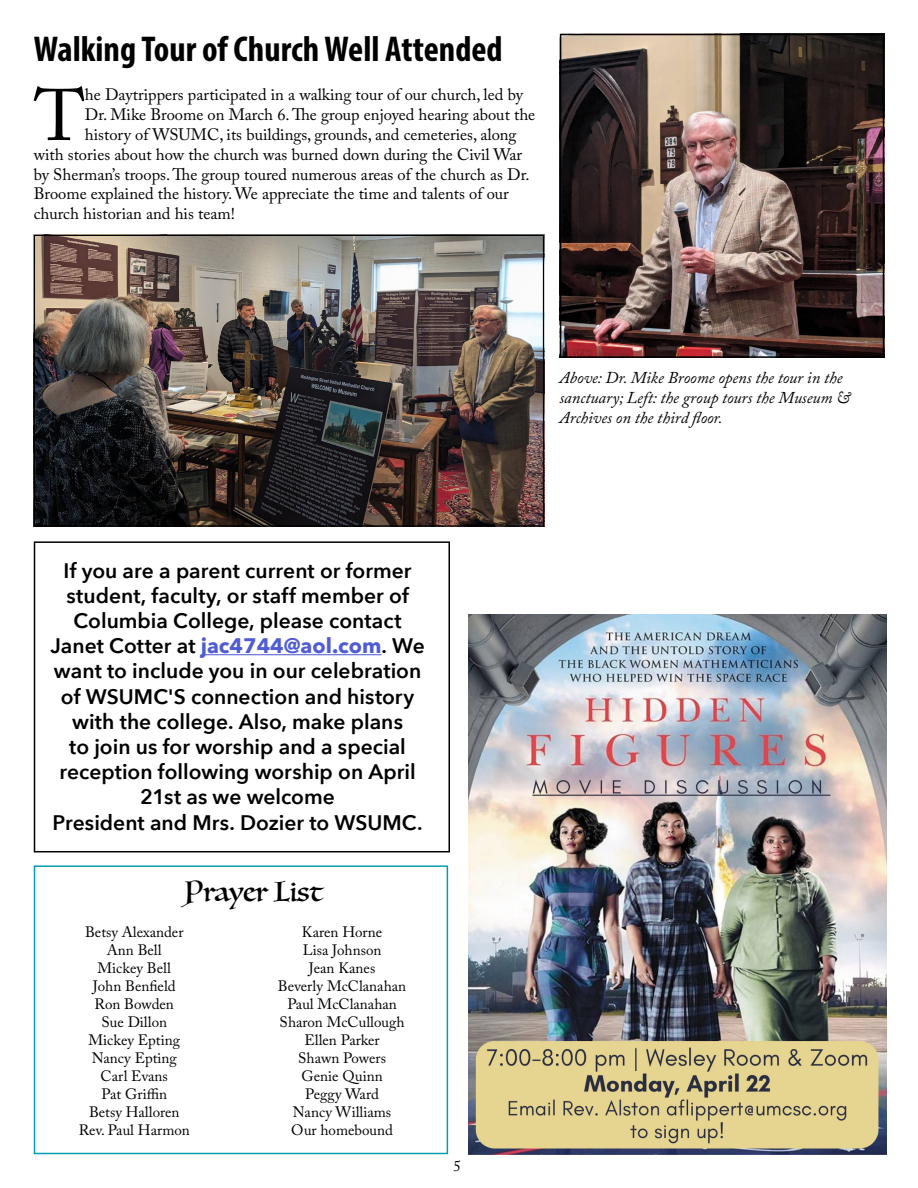
<style>
.page{position:relative;width:918px;height:1188px;background:#fff}
.page>*{position:absolute;margin:0;border:0;box-sizing:border-box;transform-origin:0 0}
.t1{font:72.15px "Adobe Caslon Pro";color:#000}
.t2{font:700 condensed 36px "Myriad Pro";color:#000}
.t3{font:27px "Luminari";color:#000}
.t4{font:600 21px/25.2px "Avenir Next";color:#000;text-align:center}
.t5{font:16.5px "Adobe Caslon Pro";color:#000}
.t6{font:italic 16.5px/19.8px "Adobe Caslon Pro";color:#000}
.t7{font:15px "Adobe Caslon Pro";color:#000}
.s1{font-weight:700;color:#4f5cd6}
</style>
<div class="page">
<img style="left:563px;top:37px;width:318px;height:318px">
<div style="left:560px;top:34px;width:324px;height:324px;border:2px solid #000"></div>
<div style="left:34px;top:865px;width:414px;height:289px;background:#fff;border:2px solid #009eaf"></div>
<img style="left:36px;top:237px;width:506px;height:288px">
<div style="left:34px;top:235px;width:510px;height:292px;border:1px solid #000"></div>
<img style="left:468px;top:614px;width:418px;height:540px">
<hr style="left:201px;top:654px;width:181px;height:1px;background:#4f5cd6">
<div style="left:34px;top:541px;width:416px;height:311px;border:2px solid #000"></div>
<p class="t2" style="left:34px;top:26px;width:470px">Walking Tour of Church Well Attended</p>
<p class="t1" style="left:34px;top:73px;width:52px">T</p>
<p class="t5" style="left:85px;top:85px;width:440px">he Daytrippers participated in a walking tour of our church, led by</p>
<p class="t5" style="left:85px;top:105px;width:452px">Dr. Mike Broome on March 6. The group enjoyed hearing about the</p>
<p class="t5" style="left:85px;top:125px;width:433px">history of WSUMC, its buildings, grounds, and cemeteries, along</p>
<p class="t5" style="left:34px;top:144px;width:490px">with stories about how the church was burned down during the Civil War</p>
<p class="t5" style="left:34px;top:164px;width:497px">by Sherman’s troops. The group toured numerous areas of the church as Dr.</p>
<p class="t5" style="left:34px;top:184px;width:477px">Broome explained the history. We appreciate the time and talents of our</p>
<p class="t5" style="left:34px;top:204px;width:203px">church historian and his team!</p>
<p class="t4" style="left:50px;top:557px;width:376px">If you are a parent current or former student, faculty, or staff member of Columbia College, please contact Janet Cotter at <span class="s1">jac4744@aol.com</span>. We want to include you in our celebration of WSUMC'S connection and history with the college. Also, make plans<br>to join us for worship and a special reception following worship on April 21st as we welcome</p>
<p class="t4" style="left:53px;top:809px;width:372px">President and Mrs. Dozier to WSUMC.</p>
<p class="t3" style="left:185px;top:868px;width:139px">Prayer List</p>
<p class="t7" style="left:85px;top:923px;width:100px">Betsy Alexander</p>
<p class="t7" style="left:107px;top:941px;width:56px">Ann Bell</p>
<p class="t7" style="left:98px;top:959px;width:75px">Mickey Bell</p>
<p class="t7" style="left:93px;top:977px;width:84px">John Benfield</p>
<p class="t7" style="left:95px;top:995px;width:81px">Ron Bowden</p>
<p class="t7" style="left:101px;top:1013px;width:67px">Sue Dillon</p>
<p class="t7" style="left:89px;top:1031px;width:93px">Mickey Epting</p>
<p class="t7" style="left:92px;top:1049px;width:87px">Nancy Epting</p>
<p class="t7" style="left:101px;top:1067px;width:69px">Carl Evans</p>
<p class="t7" style="left:102px;top:1085px;width:67px">Pat Griffin</p>
<p class="t7" style="left:89px;top:1103px;width:92px">Betsy Halloren</p>
<p class="t7" style="left:79px;top:1121px;width:113px">Rev. Paul Harmon</p>
<p class="t7" style="left:302px;top:923px;width:82px">Karen Horne</p>
<p class="t7" style="left:303px;top:941px;width:80px">Lisa Johnson</p>
<p class="t7" style="left:309px;top:959px;width:68px">Jean Kanes</p>
<p class="t7" style="left:278px;top:977px;width:130px">Beverly McClanahan</p>
<p class="t7" style="left:287px;top:995px;width:111px">Paul McClanahan</p>
<p class="t7" style="left:280px;top:1013px;width:126px">Sharon McCullough</p>
<p class="t7" style="left:304px;top:1031px;width:77px">Ellen Parker</p>
<p class="t7" style="left:298px;top:1049px;width:89px">Shawn Powers</p>
<p class="t7" style="left:302px;top:1067px;width:83px">Genie Quinn</p>
<p class="t7" style="left:305px;top:1085px;width:75px">Peggy Ward</p>
<p class="t7" style="left:293px;top:1103px;width:100px">Nancy Williams</p>
<p class="t7" style="left:291px;top:1121px;width:103px">Our homebound</p>
<p class="t7" style="left:454px;top:1157px;width:9px">5</p>
<p class="t6" style="left:559px;top:367px;width:293px">Above: Dr. Mike Broome opens the tour in the sanctuary; Left: the group tours the Museum &amp;<br>Archives on the third floor.</p>
</div>
